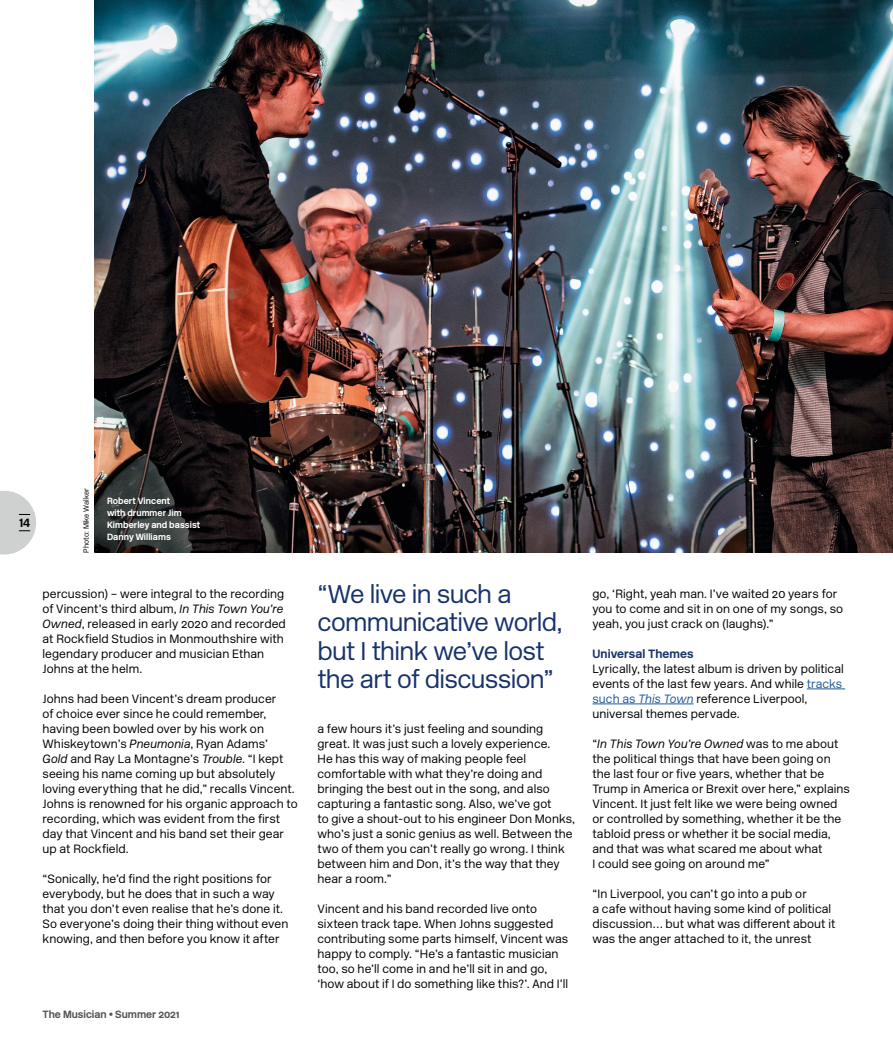
<style>
.page{position:relative;width:893px;height:1042px;background:#fff}
.page>*{position:absolute;margin:0;border:0;box-sizing:border-box;transform-origin:0 0}
.t1{font:300 25.5px/28.5px "New Rail Alphabet";letter-spacing:-.03em;color:#18326b}
.t2{font:300 12px/15px "New Rail Alphabet";letter-spacing:.005em;color:#000}
.t3{font:700 12px "New Rail Alphabet";letter-spacing:.005em;color:#18326b}
.t4{font:700 12px "New Rail Alphabet";color:#000}
.t5{font:700 10.5px "New Rail Alphabet";letter-spacing:-.005em;color:#565655}
.t6{font:700 9px/12px "New Rail Alphabet";letter-spacing:.005em;color:#fff}
.t7{font:300 7.5px "New Rail Alphabet";letter-spacing:.005em;color:#000}
.s1{font-style:italic}
.s2{color:#22599b}
.s3{font-style:italic;color:#22599b}
</style>
<div class="page">
<img style="left:94px;top:0;width:799px;height:553px">
<hr style="left:807px;top:688px;width:38px;height:1px;background:#22599b">
<hr style="left:592px;top:703px;width:101px;height:1px;background:#22599b">
<svg style="left:0;top:491px;width:36px;height:63px"></svg>
<p class="t4" style="left:19px;top:515px;width:13px">14</p>
<p class="t7" style="left:81px;top:553px;width:66px;rotate:-90deg">Photo: Mike Walker</p>
<p class="t6" style="left:107px;top:495px;width:95px">Robert Vincent<br>with drummer Jim<br>Kimberley and bassist<br>Danny Williams</p>
<p class="t2" style="left:43px;top:586px;width:245px">percussion) – were integral to the recording of Vincent’s third album, <span class="s1">In This Town You’re Owned</span>, released in early 2020 and recorded at Rockfield Studios in Monmouthshire with legendary producer and musician Ethan Johns at the helm.</p>
<p class="t2" style="left:43px;top:691px;width:257px">Johns had been Vincent’s dream producer<br>of choice ever since he could remember, having been bowled over by his work on Whiskeytown’s <span class="s1">Pneumonia</span>, Ryan Adams’<br><span class="s1">Gold</span> and Ray La Montagne’s <span class="s1">Trouble</span>. “I kept seeing his name coming up but absolutely loving everything that he did,” recalls Vincent.<br>Johns is renowned for his organic approach to recording, which was evident from the first day that Vincent and his band set their gear up at Rockfield.</p>
<p class="t2" style="left:43px;top:871px;width:247px">“Sonically, he’d find the right positions for everybody, but he does that in such a way that you don’t even realise that he’s done it.<br>So everyone’s doing their thing without even knowing, and then before you know it after</p>
<p class="t5" style="left:43px;top:1007px;width:139px">The Musician • Summer 2021</p>
<h1 class="t1" style="left:317px;top:579px;width:247px">“We live in such a communicative world, but I think we’ve lost the art of discussion”</h1>
<p class="t2" style="left:317px;top:721px;width:259px">a few hours it’s just feeling and sounding great. It was just such a lovely experience.<br>He has this way of making people feel comfortable with what they’re doing and bringing the best out in the song, and also capturing a fantastic song. Also, we’ve got<br>to give a shout-out to his engineer Don Monks, who’s just a sonic genius as well. Between the two of them you can’t really go wrong. I think between him and Don, it’s the way that they hear a room.”</p>
<p class="t2" style="left:317px;top:901px;width:252px">Vincent and his band recorded live onto sixteen track tape. When Johns suggested contributing some parts himself, Vincent was happy to comply. “He’s a fantastic musician too, so he’ll come in and he’ll sit in and go, ‘how about if I do something like this?’. And I’ll</p>
<p class="t2" style="left:592px;top:586px;width:252px">go, ‘Right, yeah man. I’ve waited 20 years for you to come and sit in on one of my songs, so yeah, you just crack on (laughs).”</p>
<p class="t3" style="left:592px;top:645px;width:103px">Universal Themes</p>
<p class="t2" style="left:592px;top:661px;width:253px">Lyrically, the latest album is driven by political events of the last few years. And while <span class="s2">tracks such as</span> <span class="s3">This Town</span> reference Liverpool, universal themes pervade.</p>
<p class="t2" style="left:592px;top:736px;width:259px">“<span class="s1">In This Town You’re Owned</span> was to me about the political things that have been going on the last four or five years, whether that be Trump in America or Brexit over here,” explains Vincent. It just felt like we were being owned or controlled by something, whether it be the tabloid press or whether it be social media, and that was what scared me about what<br>I could see going on around me”</p>
<p class="t2" style="left:592px;top:886px;width:244px">“In Liverpool, you can’t go into a pub or<br>a cafe without having some kind of political discussion… but what was different about it was the anger attached to it, the unrest</p>
</div>
